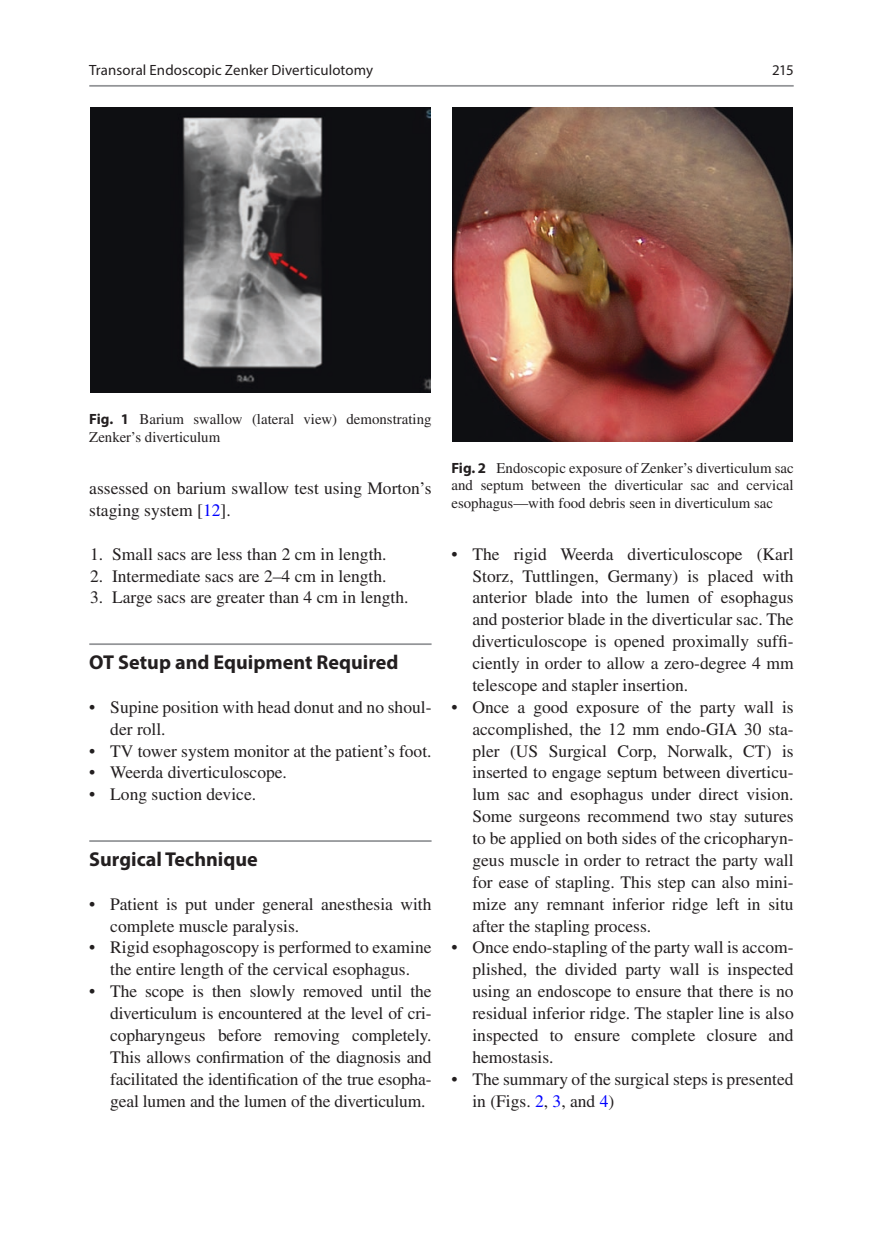
<style>
.page{position:relative;width:883px;height:1260px;background:#fff}
.page>*{position:absolute;margin:0;border:0;box-sizing:border-box;transform-origin:0 0}
._1_hd{font:700 20.12px "Myriad Pro";color:#231f20}
.Text_flush{font:17.5px/21.9px "Times LT Std";color:#231f20}
.t1{font:14.88px/17.5px "Times LT Std";color:#231f20}
.t2{font:14.88px "Myriad Pro";letter-spacing:.005em;color:#231f20}
.s1{font-family:"Myriad Pro";font-weight:700}
.s2{color:#00f}
</style>
<div class="page">
<img style="left:90px;top:107px;width:341px;height:286px">
<img style="left:452px;top:107px;width:341px;height:335px">
<hr style="left:89px;top:643px;width:343px;height:2px;background:#939598">
<hr style="left:89px;top:840px;width:343px;height:2px;background:#939598">
<hr style="left:89px;top:85px;width:705px;height:2px;background:#939598">
<p class="t2" style="left:89px;top:61px;width:285px">Transoral Endoscopic Zenker Diverticulotomy</p>
<p class="t2" style="left:772px;top:61px;width:23px">215</p>
<p class="t1" style="left:89px;top:410px;width:344px"><span class="s1">Fig. 1</span> Barium swallow (lateral view) demonstrating<br>Zenker’s diverticulum</p>
<p class="Text_flush" style="left:89px;top:477px;width:344px">assessed on barium swallow test using Morton’s staging system [<span class="s2">12</span>].</p>
<p class="Text_flush" style="left:90px;top:543px;width:298px">1. Small sacs are less than 2 cm in length.</p>
<p class="Text_flush" style="left:90px;top:565px;width:298px">2. Intermediate sacs are 2–4 cm in length.</p>
<p class="Text_flush" style="left:90px;top:587px;width:320px">3. Large sacs are greater than 4 cm in length.</p>
<h2 class="_1_hd" style="left:89px;top:649px;width:311px">OT Setup and Equipment Required</h2>
<p class="Text_flush" style="left:110px;top:696px;width:323px;text-indent:-21px">• Supine position with head donut and no shoul&shy;der roll.</p>
<p class="Text_flush" style="left:89px;top:740px;width:344px">• TV tower system monitor at the patient’s foot.</p>
<p class="Text_flush" style="left:89px;top:762px;width:199px">• Weerda diverticuloscope.</p>
<p class="Text_flush" style="left:89px;top:783px;width:168px">• Long suction device.</p>
<h2 class="_1_hd" style="left:89px;top:846px;width:170px">Surgical Technique</h2>
<p class="Text_flush" style="left:110px;top:893px;width:323px;text-indent:-21px">• Patient is put under general anesthesia with complete muscle paralysis.</p>
<p class="Text_flush" style="left:89px;top:937px;width:344px;text-align:center">• Rigid esophagoscopy is performed to examine the entire length of the cervical esophagus.</p>
<p class="Text_flush" style="left:110px;top:980px;width:323px;text-align:justify;text-indent:-21px">• The scope is then slowly removed until the diverticulum is encountered at the level of cri&shy;copharyngeus before removing completely.<br>This allows confirmation of the diagnosis and facilitated the identification of the true esopha&shy;geal lumen and the lumen of the diverticulum.</p>
<p class="t1" style="left:451px;top:459px;width:344px;text-align:justify"><span class="s1">Fig. 2</span> Endoscopic exposure of Zenker’s diverticulum sac and septum between the diverticular sac and cervical esophagus—with food debris seen in diverticulum sac</p>
<p class="Text_flush" style="left:472px;top:543px;width:323px;text-align:justify;text-indent:-21px">• The rigid Weerda diverticuloscope (Karl Storz, Tuttlingen, Germany) is placed with anterior blade into the lumen of esophagus and posterior blade in the diverticular sac. The diverticuloscope is opened proximally suffi&shy;ciently in order to allow a zero-degree 4 mm telescope and stapler insertion.</p>
<p class="Text_flush" style="left:472px;top:696px;width:323px;text-align:justify;text-indent:-21px">• Once a good exposure of the party wall is accomplished, the 12 mm endo-GIA 30 sta&shy;pler (US Surgical Corp, Norwalk, CT) is inserted to engage septum between diverticu&shy;lum sac and esophagus under direct vision.<br>Some surgeons recommend two stay sutures to be applied on both sides of the cricopharyn&shy;geus muscle in order to retract the party wall for ease of stapling. This step can also mini&shy;mize any remnant inferior ridge left in situ after the stapling process.</p>
<p class="Text_flush" style="left:472px;top:937px;width:323px;text-align:justify;text-indent:-21px">• Once endo-stapling of the party wall is accom&shy;plished, the divided party wall is inspected using an endoscope to ensure that there is no residual inferior ridge. The stapler line is also inspected to ensure complete closure and hemostasis.</p>
<p class="Text_flush" style="left:472px;top:1068px;width:323px;text-indent:-21px">• The summary of the surgical steps is presented in (Figs. <span class="s2">2</span>, <span class="s2">3</span>, and <span class="s2">4</span>)</p>
</div>
